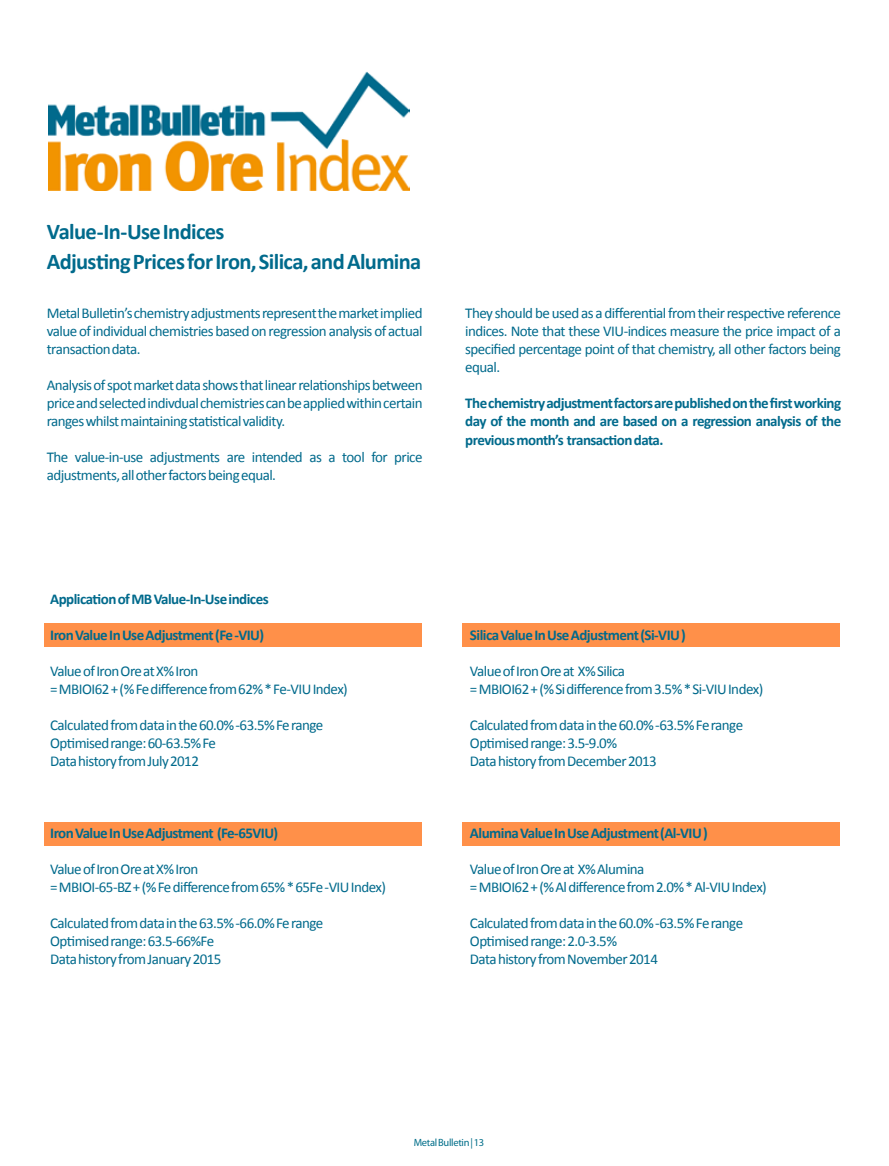
<style>
.page{position:relative;width:889px;height:1166px;background:#fff}
.page>*{position:absolute;margin:0;border:0;box-sizing:border-box;transform-origin:0 0}
.t1{font:700 22.5px/30px "Calibri";letter-spacing:-.03em;color:#006a8c}
.t2{font:15px/18px "Calibri";letter-spacing:-.035em;color:#006a8c}
.t3{font:700 15px/18.5px "Calibri";letter-spacing:-.035em;color:#006a8c;text-align:justify}
.t4{font:10.5px "Myriad Pro";letter-spacing:-.03em;color:#006e89}
</style>
<div class="page">
<img style="left:48px;top:71px;width:362px;height:120px">
<div style="left:44px;top:821px;width:377px;height:24px;background:#ff9049"></div>
<div style="left:462px;top:822px;width:378px;height:23px;background:#ff9049"></div>
<div style="left:44px;top:623px;width:378px;height:23px;background:#ff9049"></div>
<div style="left:462px;top:623px;width:378px;height:24px;background:#ff9049"></div>
<h1 class="t1" style="left:47px;top:217px;width:376px">Value-In-Use Indices<br>Adjusting Prices for Iron, Silica, and Alumina</h1>
<p class="t2" style="left:47px;top:303px;width:377px;text-align:justify">Metal Bulletin’s chemistry adjustments represent the market implied value of individual chemistries based on regression analysis of actual transaction data.</p>
<p class="t2" style="left:47px;top:375px;width:377px;text-align:justify">Analysis of spot market data shows that linear relationships between price and selected indivdual chemistries can be applied within certain ranges whilst maintaining statistical validity.</p>
<p class="t2" style="left:47px;top:447px;width:377px">The value-in-use adjustments are intended as a tool for price adjustments, all other factors being equal.</p>
<p class="t2" style="left:465px;top:303px;width:377px;text-align:justify">They should be used as a differential from their respective reference indices. Note that these VIU-indices measure the price impact of a specified percentage point of that chemistry, all other factors being equal.</p>
<p class="t3" style="left:465px;top:393px;width:377px">The chemistry adjustment factors are published on the first working day of the month and are based on a regression analysis of the previous month’s transaction data.</p>
<p class="t3" style="left:50px;top:589px;width:220px">Application of MB Value-In-Use indices</p>
<p class="t3" style="left:50px;top:625px;width:215px">Iron Value In Use Adjustment (Fe -VIU)</p>
<p class="t2" style="left:50px;top:662px;width:299px">Value of Iron Ore at X% Iron<br>= MBIOI62 + (% Fe difference from 62% * Fe-VIU Index)</p>
<p class="t2" style="left:50px;top:716px;width:275px">Calculated from data in the 60.0% -63.5% Fe range<br>Optimised range: 60-63.5% Fe<br>Data history from July 2012</p>
<p class="t3" style="left:50px;top:823px;width:230px">Iron Value In Use Adjustment (Fe-65VIU)</p>
<p class="t2" style="left:50px;top:860px;width:337px">Value of Iron Ore at X% Iron<br>= MBIOI-65-BZ + (% Fe difference from 65% * 65Fe -VIU Index)</p>
<p class="t2" style="left:50px;top:914px;width:275px">Calculated from data in the 63.5% -66.0% Fe range<br>Optimised range: 63.5-66%Fe<br>Data history from January 2015</p>
<p class="t3" style="left:470px;top:625px;width:217px">Silica Value In Use Adjustment (Si-VIU )</p>
<p class="t2" style="left:470px;top:662px;width:295px">Value of Iron Ore at X% Silica<br>= MBIOI62 + (% Si difference from 3.5% * Si-VIU Index)</p>
<p class="t2" style="left:470px;top:716px;width:275px">Calculated from data in the 60.0% -63.5% Fe range<br>Optimised range: 3.5-9.0%<br>Data history from December 2013</p>
<p class="t3" style="left:470px;top:823px;width:239px">Alumina Value In Use Adjustment (Al-VIU )</p>
<p class="t2" style="left:470px;top:860px;width:298px">Value of Iron Ore at X% Alumina<br>= MBIOI62 + (% Al difference from 2.0% * Al-VIU Index)</p>
<p class="t2" style="left:470px;top:914px;width:275px">Calculated from data in the 60.0% -63.5% Fe range<br>Optimised range: 2.0-3.5%<br>Data history from November 2014</p>
<p class="t4" style="left:414px;top:1135px;width:72px">Metal Bulletin | 13</p>
</div>
